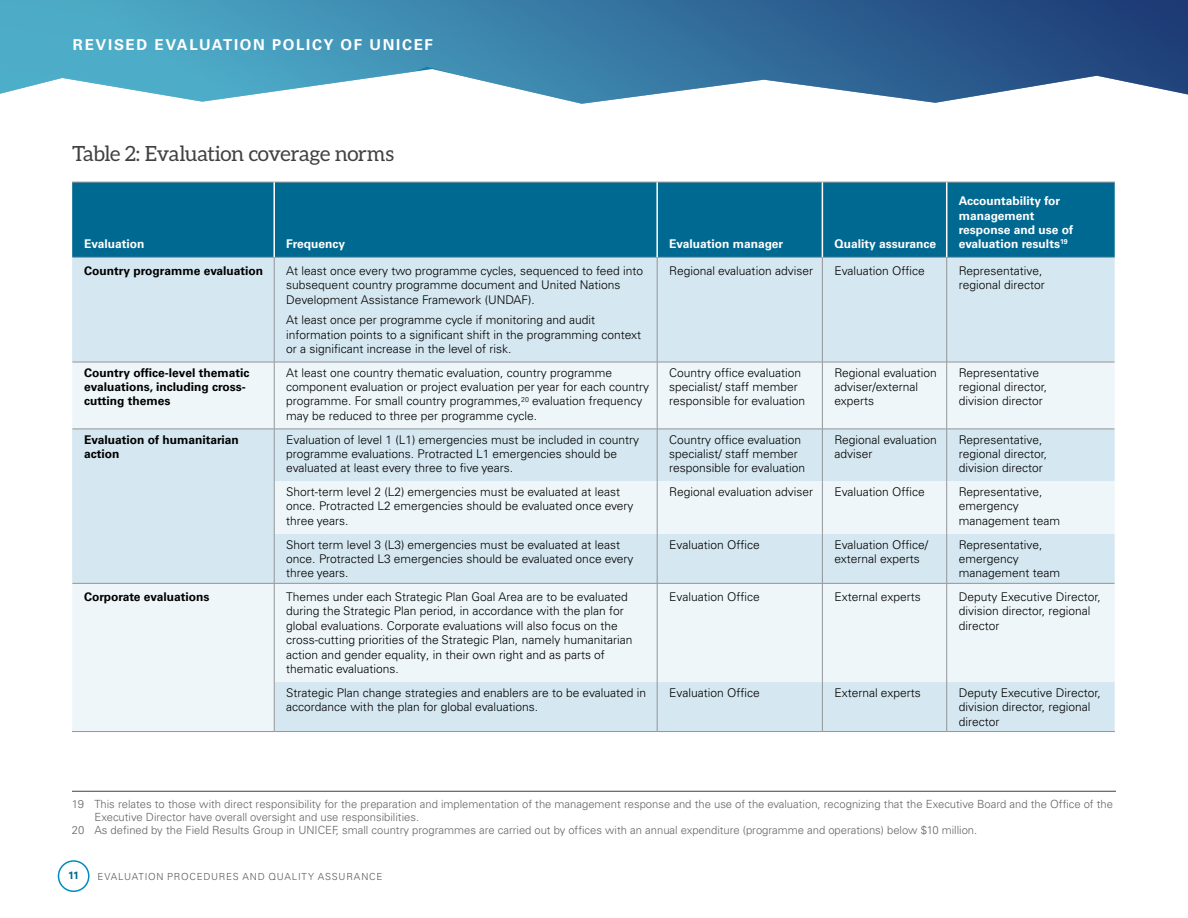
<style>
.page{position:relative;width:1188px;height:918px;background:#fff}
.page>*{position:absolute;margin:0;border:0;box-sizing:border-box;transform-origin:0 0}
.t1{font:21px "Aleo";letter-spacing:-.025em;color:#414042}
.t2{font:700 15px "Univers LT Pro 65";letter-spacing:.11em;color:#fff}
.t3{font:300 12px/14.4px "Univers LT Pro 45";color:#000}
.t4{font:700 12px/14.4px "Univers LT Pro 65";color:#000}
.t5{font:700 12px/14.4px "Univers LT Pro 65";color:#fff}
.t6{font:300 11.25px "Univers LT Pro 45";color:#636466}
.t7{font:700 10.5px "Univers LT Pro 65";color:#006991}
.t8{font:300 9.75px "Univers LT Pro 45";letter-spacing:.075em;color:#58595b}
</style>
<div class="page">
<div style="left:58px;top:860px;width:32px;height:32px;border:2px solid #008bbf;border-radius:50%"></div>
<svg style="left:0;top:0;width:1188px;height:104px;background:#558eb2"></svg>
<div style="left:72px;top:183px;width:1043px;height:74px;background:#006991"></div>
<div style="left:72px;top:258px;width:1043px;height:104px;background:#d5e7f0"></div>
<svg style="left:72px;top:363px;width:1043px;height:368px;fill:#eff6f9"></svg>
<hr style="left:72px;top:362px;width:202px;height:1px;background:#939598">
<hr style="left:274px;top:362px;width:383px;height:1px;background:#939598">
<hr style="left:657px;top:362px;width:165px;height:1px;background:#939598">
<hr style="left:822px;top:362px;width:125px;height:1px;background:#939598">
<hr style="left:947px;top:362px;width:168px;height:1px;background:#939598">
<hr style="left:72px;top:429px;width:202px;height:1px;background:#939598">
<hr style="left:274px;top:429px;width:383px;height:1px;background:#939598">
<hr style="left:657px;top:429px;width:165px;height:1px;background:#939598">
<hr style="left:822px;top:429px;width:125px;height:1px;background:#939598">
<hr style="left:947px;top:429px;width:168px;height:1px;background:#939598">
<hr style="left:72px;top:182px;width:202px;height:1px;background:#939598">
<hr style="left:274px;top:182px;width:383px;height:1px;background:#939598">
<hr style="left:657px;top:182px;width:165px;height:1px;background:#939598">
<hr style="left:822px;top:182px;width:125px;height:1px;background:#939598">
<hr style="left:947px;top:182px;width:168px;height:1px;background:#939598">
<hr style="left:72px;top:257px;width:202px;height:1px;background:#939598">
<hr style="left:274px;top:257px;width:383px;height:1px;background:#939598">
<hr style="left:657px;top:257px;width:165px;height:1px;background:#939598">
<hr style="left:822px;top:257px;width:125px;height:1px;background:#939598">
<hr style="left:947px;top:257px;width:168px;height:1px;background:#939598">
<hr style="left:72px;top:583px;width:202px;height:1px;background:#939598">
<hr style="left:274px;top:583px;width:383px;height:1px;background:#939598">
<hr style="left:657px;top:583px;width:165px;height:1px;background:#939598">
<hr style="left:822px;top:583px;width:125px;height:1px;background:#939598">
<hr style="left:947px;top:583px;width:168px;height:1px;background:#939598">
<hr style="left:72px;top:731px;width:202px;height:1px;background:#939598">
<hr style="left:274px;top:731px;width:383px;height:1px;background:#939598">
<hr style="left:657px;top:731px;width:165px;height:1px;background:#939598">
<hr style="left:822px;top:731px;width:125px;height:1px;background:#939598">
<hr style="left:947px;top:731px;width:168px;height:1px;background:#939598">
<hr style="left:274px;top:258px;width:1px;height:104px;background:#939598">
<hr style="left:657px;top:258px;width:1px;height:104px;background:#939598">
<hr style="left:822px;top:258px;width:1px;height:104px;background:#939598">
<hr style="left:946px;top:258px;width:1px;height:104px;background:#939598">
<hr style="left:274px;top:362px;width:1px;height:67px;background:#939598">
<hr style="left:657px;top:362px;width:1px;height:67px;background:#939598">
<hr style="left:822px;top:362px;width:1px;height:67px;background:#939598">
<hr style="left:946px;top:362px;width:1px;height:67px;background:#939598">
<hr style="left:274px;top:429px;width:1px;height:52px;background:#939598">
<hr style="left:657px;top:429px;width:1px;height:52px;background:#939598">
<hr style="left:822px;top:429px;width:1px;height:52px;background:#939598">
<hr style="left:946px;top:429px;width:1px;height:52px;background:#939598">
<hr style="left:274px;top:481px;width:1px;height:53px;background:#939598">
<hr style="left:657px;top:481px;width:1px;height:53px;background:#939598">
<hr style="left:822px;top:481px;width:1px;height:53px;background:#939598">
<hr style="left:946px;top:481px;width:1px;height:53px;background:#939598">
<hr style="left:274px;top:534px;width:1px;height:49px;background:#939598">
<hr style="left:657px;top:534px;width:1px;height:49px;background:#939598">
<hr style="left:822px;top:534px;width:1px;height:49px;background:#939598">
<hr style="left:946px;top:534px;width:1px;height:49px;background:#939598">
<hr style="left:274px;top:584px;width:1px;height:98px;background:#939598">
<hr style="left:657px;top:584px;width:1px;height:98px;background:#939598">
<hr style="left:822px;top:584px;width:1px;height:98px;background:#939598">
<hr style="left:946px;top:584px;width:1px;height:98px;background:#939598">
<hr style="left:274px;top:682px;width:1px;height:49px;background:#939598">
<hr style="left:657px;top:682px;width:1px;height:49px;background:#939598">
<hr style="left:822px;top:682px;width:1px;height:49px;background:#939598">
<hr style="left:946px;top:682px;width:1px;height:49px;background:#939598">
<hr style="left:273px;top:182px;width:2px;height:75px;background:#fff">
<hr style="left:656px;top:182px;width:2px;height:75px;background:#fff">
<hr style="left:822px;top:182px;width:1px;height:75px;background:#fff">
<hr style="left:946px;top:182px;width:1px;height:75px;background:#fff">
<hr style="left:72px;top:791px;width:1044px;height:1px;background:#414042">
<p class="t2" style="left:73px;top:36px;width:361px">REVISED EVALUATION POLICY OF UNICEF</p>
<h1 class="t1" style="left:72px;top:142px;width:324px">Table 2: Evaluation coverage norms</h1>
<p class="t5" style="left:84px;top:237px;width:62px">Evaluation</p>
<p class="t5" style="left:286px;top:237px;width:60px">Frequency</p>
<p class="t5" style="left:669px;top:237px;width:115px">Evaluation manager</p>
<p class="t5" style="left:834px;top:237px;width:103px">Quality assurance</p>
<p class="t5" style="left:959px;top:194px;width:116px">Accountability for management response and use of evaluation results<sup>19</sup></p>
<p class="t4" style="left:84px;top:264px;width:181px">Country programme evaluation</p>
<p class="t3" style="left:286px;top:264px;width:358px">At least once every two programme cycles, sequenced to feed into subsequent country programme document and United Nations<br>Development Assistance Framework (UNDAF).</p>
<p class="t3" style="left:286px;top:313px;width:356px">At least once per programme cycle if monitoring and audit information points to a significant shift in the programming context or a significant increase in the level of risk.</p>
<p class="t3" style="left:669px;top:264px;width:145px">Regional evaluation adviser</p>
<p class="t3" style="left:834px;top:264px;width:92px">Evaluation Office</p>
<p class="t3" style="left:959px;top:264px;width:88px">Representative, regional director</p>
<p class="t4" style="left:84px;top:365px;width:167px">Country office-level thematic evaluations, including cross&shy;cutting themes</p>
<p class="t3" style="left:286px;top:365px;width:364px">At least one country thematic evaluation, country programme component evaluation or project evaluation per year for each country programme. For small country programmes,<sup>20</sup> evaluation frequency may be reduced to three per programme cycle.</p>
<p class="t3" style="left:669px;top:365px;width:137px">Country office evaluation specialist/ staff member responsible for evaluation</p>
<p class="t3" style="left:834px;top:365px;width:104px">Regional evaluation adviser/external experts</p>
<p class="t3" style="left:959px;top:365px;width:90px">Representative regional director, division director</p>
<p class="t4" style="left:84px;top:432px;width:156px">Evaluation of humanitarian action</p>
<p class="t3" style="left:286px;top:432px;width:354px">Evaluation of level 1 (L1) emergencies must be included in country programme evaluations. Protracted L1 emergencies should be evaluated at least every three to five years.</p>
<p class="t3" style="left:669px;top:432px;width:137px">Country office evaluation specialist/ staff member responsible for evaluation</p>
<p class="t3" style="left:834px;top:432px;width:104px">Regional evaluation adviser</p>
<p class="t3" style="left:959px;top:432px;width:90px">Representative, regional director, division director</p>
<p class="t3" style="left:286px;top:485px;width:349px">Short-term level 2 (L2) emergencies must be evaluated at least once. Protracted L2 emergencies should be evaluated once every three years.</p>
<p class="t3" style="left:669px;top:485px;width:145px">Regional evaluation adviser</p>
<p class="t3" style="left:834px;top:485px;width:92px">Evaluation Office</p>
<p class="t3" style="left:959px;top:485px;width:103px">Representative, emergency management team</p>
<p class="t3" style="left:286px;top:537px;width:349px">Short term level 3 (L3) emergencies must be evaluated at least once. Protracted L3 emergencies should be evaluated once every three years.</p>
<p class="t3" style="left:669px;top:537px;width:92px">Evaluation Office</p>
<p class="t3" style="left:834px;top:537px;width:95px">Evaluation Office/ external experts</p>
<p class="t3" style="left:959px;top:537px;width:103px">Representative, emergency management team</p>
<p class="t4" style="left:84px;top:590px;width:127px">Corporate evaluations</p>
<p class="t3" style="left:286px;top:590px;width:348px">Themes under each Strategic Plan Goal Area are to be evaluated during the Strategic Plan period, in accordance with the plan for global evaluations. Corporate evaluations will also focus on the cross-cutting priorities of the Strategic Plan, namely humanitarian action and gender equality, in their own right and as parts of thematic evaluations.</p>
<p class="t3" style="left:669px;top:590px;width:92px">Evaluation Office</p>
<p class="t3" style="left:834px;top:590px;width:88px">External experts</p>
<p class="t3" style="left:959px;top:590px;width:143px">Deputy Executive Director, division director, regional director</p>
<p class="t3" style="left:286px;top:685px;width:361px">Strategic Plan change strategies and enablers are to be evaluated in accordance with the plan for global evaluations.</p>
<p class="t3" style="left:669px;top:685px;width:92px">Evaluation Office</p>
<p class="t3" style="left:834px;top:685px;width:88px">External experts</p>
<p class="t3" style="left:959px;top:685px;width:143px">Deputy Executive Director, division director, regional director</p>
<p class="t6" style="left:72px;top:798px;width:1043px">19 This relates to those with direct responsibility for the preparation and implementation of the management response and the use of the evaluation, recognizing that the Executive Board and the Office of the</p>
<p class="t6" style="left:94px;top:810px;width:326px">Executive Director have overall oversight and use responsibilities.</p>
<p class="t6" style="left:72px;top:823px;width:907px">20 As defined by the Field Results Group in UNICEF, small country programmes are carried out by offices with an annual expenditure (programme and operations) below $10 million.</p>
<p class="t7" style="left:68px;top:869px;width:12px">11</p>
<p class="t8" style="left:98px;top:871px;width:286px">EVALUATION PROCEDURES AND QUALITY ASSURANCE</p>
</div>
